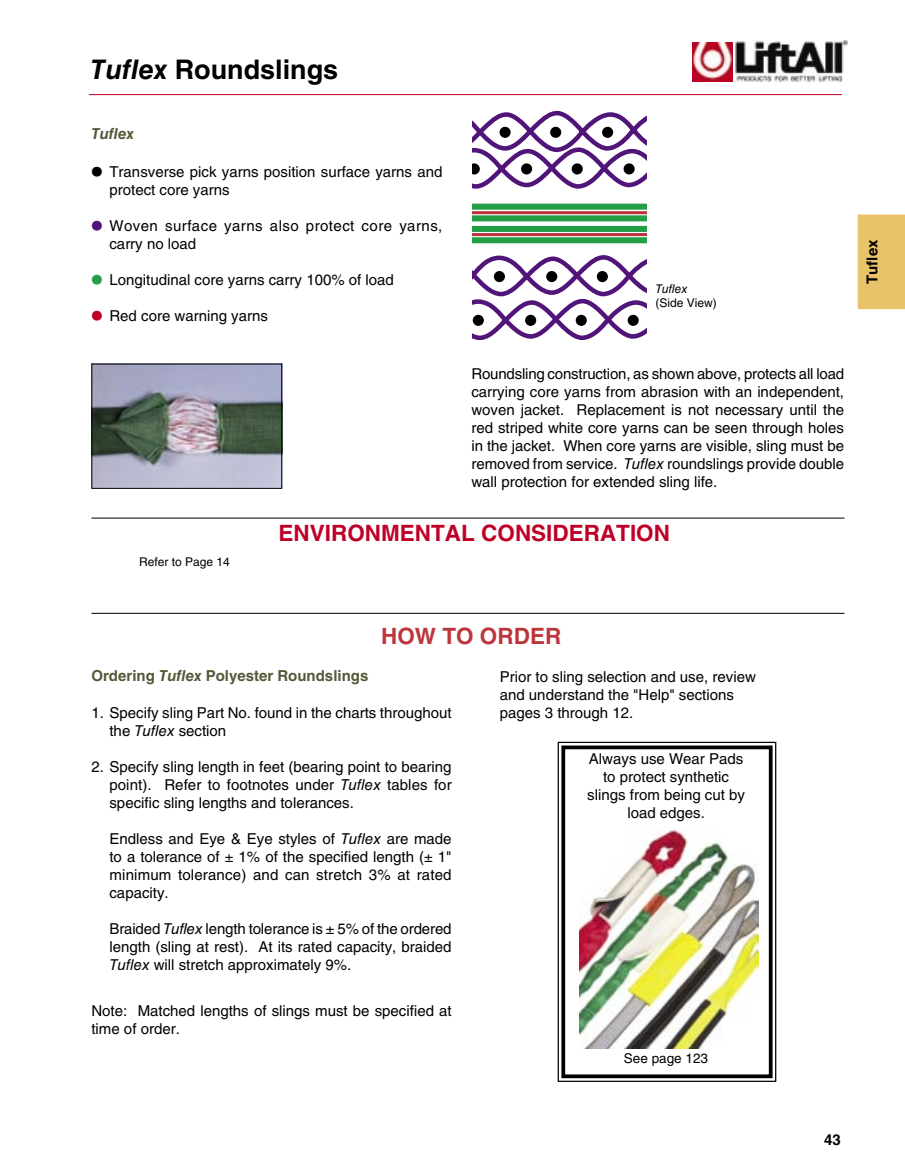
<style>
.page{position:relative;width:905px;height:1175px;background:#fff}
.page>*{position:absolute;margin:0;border:0;box-sizing:border-box;transform-origin:0 0}
.t1{font:700 27px "Helvetica LT Std";color:#000}
.t2{font:700 22.5px "Helvetica LT Std";color:#be0027}
.toppers{font:700 22.5px "Helvetica LT Std";color:#bc363d}
.Bronze_Heading{font:700 15.15px "Helvetica LT Std";color:#545939}
.Bronze_Heading-2{font:italic 700 15.15px "Helvetica LT Std";color:#545939}
.Hanging_indent{font:15px/18px "Helvetica LT Std";color:#000;text-align:justify}
.Body_text{font:15px/18px "Helvetica LT Std";color:#000;text-align:justify}
.Hanging_indent-2{font:15px/18px "Helvetica LT Std";letter-spacing:.03em;color:#000}
.t3{font:700 15px "Helvetica LT Std";color:#000}
.t4{font:13.5px "Helvetica LT Std";color:#000}
.Body_text-2{font:12px/14.4px "Helvetica LT Std";color:#000}
.Hanging_indent-3{font:12px "Helvetica LT Std";color:#000}
.s1{font-style:italic}
.s2{font-size:31.5px}
.s3{font-size:31.5px;color:#511478}
.s4{font-size:31.5px;color:#239d46}
.s5{font-size:31.5px;color:#be0027}
</style>
<div class="page">
<hr style="left:89px;top:94px;width:753px;height:1px;background:#be0027">
<div style="left:857px;top:214px;width:47px;height:95px;background:#e9c369"></div>
<img style="left:692px;top:43px;width:40px;height:39px">
<img style="left:735px;top:41px;width:112px;height:41px">
<img style="left:93px;top:366px;width:187px;height:121px">
<hr style="left:91px;top:517px;width:753px;height:1px;background:#000">
<div style="left:91px;top:364px;width:191px;height:125px;border:1px solid #000"></div>
<svg style="left:472px;top:110px;width:174px;height:79px"></svg>
<div style="left:571px;top:163px;width:11px;height:11px;background:#000;border-radius:50%"></div>
<div style="left:623px;top:163px;width:11px;height:11px;background:#000;border-radius:50%"></div>
<svg style="left:472px;top:255px;width:174px;height:85px"></svg>
<div style="left:525px;top:315px;width:11px;height:11px;background:#000;border-radius:50%"></div>
<div style="left:473px;top:315px;width:11px;height:11px;background:#000;border-radius:50%"></div>
<div style="left:575px;top:315px;width:12px;height:11px;background:#000;border-radius:50%"></div>
<div style="left:627px;top:315px;width:11px;height:11px;background:#000;border-radius:50%"></div>
<hr style="left:472px;top:211px;width:174px;height:3px;background:#ba313b">
<hr style="left:472px;top:233px;width:174px;height:3px;background:#ba313b">
<div style="left:472px;top:204px;width:174px;height:6px;background:#239d46"></div>
<div style="left:472px;top:237px;width:174px;height:6px;background:#239d46"></div>
<div style="left:472px;top:226px;width:174px;height:6px;background:#239d46"></div>
<div style="left:472px;top:215px;width:174px;height:6px;background:#239d46"></div>
<svg style="left:557px;top:741px;width:220px;height:341px"></svg>
<div style="left:561px;top:745px;width:211px;height:333px;border:4px solid #000"></div>
<img style="left:579px;top:829px;width:179px;height:219px">
<hr style="left:91px;top:613px;width:753px;height:1px;background:#000">
<p class="t1" style="left:91px;top:53px;width:249px"><span class="s1">Tuflex</span> Roundslings</p>
<p class="Bronze_Heading-2" style="left:91px;top:124px;width:44px">Tuflex</p>
<p class="Hanging_indent" style="left:109px;top:162px;width:334px;text-indent:-18px"><span class="s2">•</span> Transverse pick yarns position surface yarns and protect core yarns</p>
<p class="Hanging_indent-2" style="left:109px;top:216px;width:334px;text-indent:-18px"><span class="s3">•</span> Woven surface yarns also protect core yarns, carry no load</p>
<p class="Hanging_indent" style="left:91px;top:270px;width:304px"><span class="s4">•</span> Longitudinal core yarns carry 100% of load</p>
<p class="Hanging_indent" style="left:91px;top:306px;width:178px"><span class="s5">•</span> Red core warning yarns</p>
<p class="Body_text-2" style="left:655px;top:281px;width:63px"><span class="s1">Tuflex </span>(Side View)</p>
<p class="Body_text" style="left:471px;top:365px;width:374px">Roundsling construction, as shown above, protects all load carrying core yarns from abrasion with an independent, woven jacket. Replacement is not necessary until the red striped white core yarns can be seen through holes in the jacket. When core yarns are visible, sling must be removed from service. <span class="s1">Tuflex</span> roundslings provide double wall protection for extended sling life.</p>
<p class="Hanging_indent-3" style="left:139px;top:555px;width:92px">Refer to Page 14</p>
<p class="t2" style="left:278px;top:519px;width:393px">ENVIRONMENTAL CONSIDERATION</p>
<p class="t3" style="left:863px;top:284px;width:46px;rotate:-90deg">Tuflex</p>
<p class="toppers" style="left:381px;top:622px;width:182px">HOW TO ORDER</p>
<p class="Bronze_Heading" style="left:91px;top:666px;width:278px">Ordering <span class="s1">Tuflex</span> Polyester Roundslings</p>
<p class="Hanging_indent" style="left:109px;top:704px;width:344px;text-indent:-18px">1. Specify sling Part No. found in the charts throughout the <span class="s1">Tuflex</span> section</p>
<p class="Hanging_indent" style="left:109px;top:758px;width:344px;text-indent:-18px">2. Specify sling length in feet (bearing point to bearing point). Refer to footnotes under <span class="s1">Tuflex</span> tables for specific sling lengths and tolerances.</p>
<p class="Hanging_indent" style="left:109px;top:830px;width:343px">Endless and Eye &amp; Eye styles of <span class="s1">Tuflex</span> are made to a tolerance of ± 1% of the specified length (± 1" minimum tolerance) and can stretch 3% at rated capacity.</p>
<p class="Hanging_indent" style="left:109px;top:920px;width:343px">Braided <span class="s1">Tuflex</span> length tolerance is ± 5% of the ordered length (sling at rest). At its rated capacity, braided <span class="s1">Tuflex</span> will stretch approximately 9%.</p>
<p class="Body_text" style="left:91px;top:1002px;width:362px">Note: Matched lengths of slings must be specified at time of order.</p>
<p class="Body_text" style="left:500px;top:668px;width:257px">Prior to sling selection and use, review</p>
<p class="Body_text" style="left:500px;top:686px;width:236px">and understand the "Help" sections</p>
<p class="Body_text" style="left:500px;top:704px;width:135px">pages 3 through 12.</p>
<p class="Body_text" style="left:589px;top:749px;width:156px">Always use Wear Pads</p>
<p class="Body_text" style="left:603px;top:767px;width:127px">to protect synthetic</p>
<p class="Body_text" style="left:587px;top:785px;width:159px">slings from being cut by</p>
<p class="Body_text" style="left:627px;top:803px;width:79px">load edges.</p>
<p class="t4" style="left:624px;top:1050px;width:86px">See page 123</p>
<p class="t3" style="left:824px;top:1130px;width:18px">43</p>
</div>
